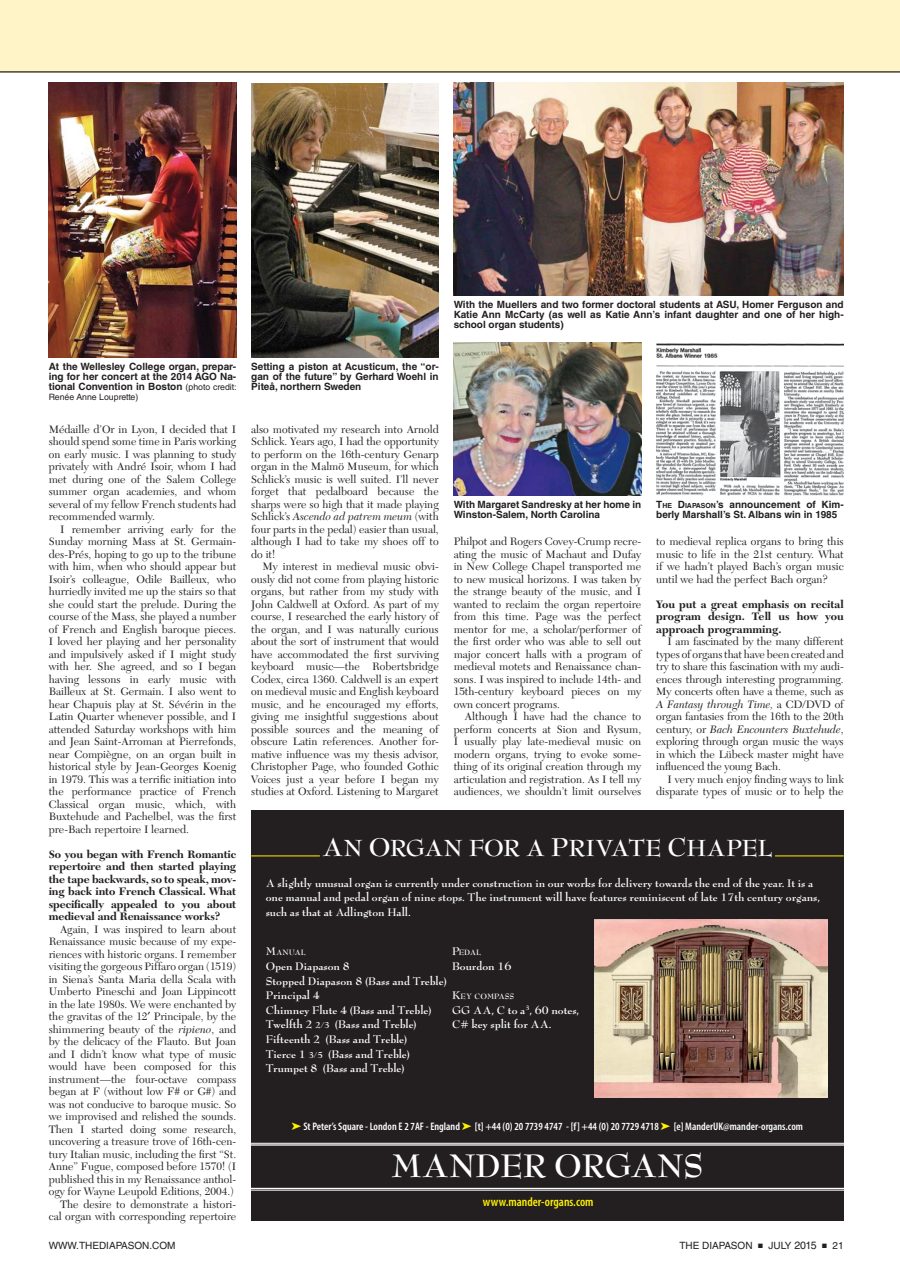
<style>
.page{position:relative;width:900px;height:1283px;background:#fff}
.page>*{position:absolute;margin:0;border:0;box-sizing:border-box;transform-origin:0 0}
.t1{font:700 35.5px "Bernhard Modern";color:#fff}
.t2{font:700 25.38px "Bernhard Modern";letter-spacing:-.005em;color:#fff}
.t3{font:600 condensed 12.75px "Myriad Pro";color:#fff200}
.t4{font:700 12px/14.6px "Bernhard Modern";color:#fff}
.t5{font:11.25px/12.5px "New Caledonia LT Std";color:#231f20;text-align:justify}
.t6{font:700 11.25px/12.5px "New Caledonia LT Std";letter-spacing:-.01em;color:#231f20;text-align:justify}
.t7{font:600 condensed 10.88px "Myriad Pro";color:#fff}
.t8{font:700 10px/10px "Helvetica LT Std";color:#231f20;text-align:justify}
.t9{font:10px "Helvetica LT Std";color:#231f20}
.t10{font:8.75px "Helvetica LT Std";color:#231f20}
.t11{font:700 8.5px "Bernhard Modern";color:#fff}
.s1{font-weight:400;font-size:8.75px}
.s2{font-style:italic}
.s3{font-size:7px}
.s4{font-size:27.88px}
.s5{font-size:12px}
.s6{font-size:9.5px}
.s7{font-size:10.62px}
</style>
<div class="page">
<div style="left:0;top:0;width:900px;height:72px;background:#fff4c8"></div>
<hr style="left:0;top:71px;width:900px;height:1px;background:#231f20">
<img style="left:454px;top:342px;width:187px;height:153px">
<img style="left:454px;top:82px;width:390px;height:214px">
<img style="left:656px;top:343px;width:188px;height:152px">
<img style="left:251px;top:83px;width:188px;height:275px">
<img style="left:49px;top:82px;width:187px;height:276px">
<div style="left:251px;top:810px;width:593px;height:410px;background:#231f20"></div>
<hr style="left:251px;top:855px;width:69px;height:1px;background:#fff200">
<hr style="left:775px;top:855px;width:69px;height:1px;background:#fff200">
<svg style="left:251px;top:1142px;width:593px;height:48px"></svg>
<img style="left:595px;top:919px;width:232px;height:178px">
<p class="t8" style="left:49px;top:363px;width:189px">At the Wellesley College organ, prepar&shy;ing for her concert at the 2014 AGO Na&shy;tional Convention in Boston <span class="s1">(photo credit:</span></p>
<p class="t10" style="left:49px;top:394px;width:91px">Renée Anne Louprette)</p>
<p class="t5" style="left:49px;top:423px;width:189px">Médaille d’Or in Lyon, I decided that I should spend some time in Paris working on early music. I was planning to study privately with André Isoir, whom I had met during one of the Salem College summer organ academies, and whom several of my fellow French students had recommended warmly.</p>
<p class="t5" style="left:49px;top:523px;width:189px;text-indent:11px">I remember arriving early for the Sunday morning Mass at St. Germain&shy;des-Prés, hoping to go up to the tribune with him, when who should appear but Isoir’s colleague, Odile Bailleux, who hurriedly invited me up the stairs so that she could start the prelude. During the course of the Mass, she played a number of French and English baroque pieces.<br>I loved her playing and her personality and impulsively asked if I might study with her. She agreed, and so I began having lessons in early music with Bailleux at St. Germain. I also went to hear Chapuis play at St. Sévérin in the Latin Quarter whenever possible, and I attended Saturday workshops with him and Jean Saint-Arroman at Pierrefonds, near Compiègne, on an organ built in historical style by Jean-Georges Koenig in 1979. This was a terrific initiation into the performance practice of French Classical organ music, which, with Buxtehude and Pachelbel, was the first pre-Bach repertoire I learned.</p>
<p class="t6" style="left:49px;top:848px;width:189px">So you began with French Romantic repertoire and then started playing the tape backwards, so to speak, mov&shy;ing back into French Classical. What specifically appealed to you about medieval and Renaissance works?</p>
<p class="t5" style="left:49px;top:923px;width:189px;text-align:right">Again, I was inspired to learn about Renaissance music because of my expe&shy;riences with historic organs. I remember visiting the gorgeous Piffaro organ (1519) in Siena’s Santa Maria della Scala with Umberto Pineschi and Joan Lippincott in the late 1980s. We were enchanted by the gravitas of the 12 Principale, by the shimmering beauty of the <span class="s2">ripieno</span>, and by the delicacy of the Flauto. But Joan and I didn’t know what type of music would have been composed for this instrument—the four-octave compass began at F (without low F# or G#) and was not conducive to baroque music. So we improvised and relished the sounds.<br>Then I started doing some research, uncovering a treasure trove of 16th-cen&shy;tury Italian music, including the first “St.<br>Anne” Fugue, composed before 1570! (I published this in my Renaissance anthol&shy;ogy for Wayne Leupold Editions, 2004.)<br>The desire to demonstrate a histori&shy;cal organ with corresponding repertoire</p>
<p class="t8" style="left:251px;top:363px;width:189px">Setting a piston at Acusticum, the “or&shy;gan of the future” by Gerhard Woehl in Piteå, northern Sweden</p>
<p class="t5" style="left:251px;top:423px;width:189px">also motivated my research into Arnold Schlick. Years ago, I had the opportunity to perform on the 16th-century Genarp organ in the Malmö Museum, for which Schlick’s music is well suited. I’ll never forget that pedalboard because the sharps were so high that it made playing Schlick’s <span class="s2">Ascendo ad patrem meum</span> (with four parts in the pedal) easier than usual, although I had to take my shoes off to do it!</p>
<p class="t5" style="left:251px;top:560px;width:190px;text-indent:11px">My interest in medieval music obvi&shy;ously did not come from playing historic organs, but rather from my study with John Caldwell at Oxford. As part of my course, I researched the early history of the organ, and I was naturally curious about the sort of instrument that would have accommodated the first surviving keyboard music—the Robertsbridge Codex, circa 1360. Caldwell is an expert on medieval music and English keyboard music, and he encouraged my efforts, giving me insightful suggestions about possible sources and the meaning of obscure Latin references. Another for&shy;mative influence was my thesis advisor, Christopher Page, who founded Gothic Voices just a year before I began my studies at Oxford. Listening to Margaret</p>
<p class="t8" style="left:454px;top:300px;width:392px">With the Muellers and two former doctoral students at ASU, Homer Ferguson and Katie Ann McCarty (as well as Katie Ann’s infant daughter and one of her high&shy;school organ students)</p>
<p class="t8" style="left:454px;top:500px;width:189px">With Margaret Sandresky at her home in<br>Winston-Salem, North Carolina</p>
<p class="t5" style="left:454px;top:535px;width:190px">Philpot and Rogers Covey-Crump recre&shy;ating the music of Machaut and Dufay in New College Chapel transported me to new musical horizons. I was taken by the strange beauty of the music, and I wanted to reclaim the organ repertoire from this time. Page was the perfect mentor for me, a scholar/performer of the first order who was able to sell out major concert halls with a program of medieval motets and Renaissance chan&shy;sons. I was inspired to include 14th- and 15th-century keyboard pieces on my own concert programs.</p>
<p class="t5" style="left:454px;top:710px;width:189px;text-indent:11px">Although I have had the chance to perform concerts at Sion and Rysum, I usually play late-medieval music on modern organs, trying to evoke some&shy;thing of its original creation through my articulation and registration. As I tell my audiences, we shouldn’t limit ourselves</p>
<p class="t8" style="left:656px;top:500px;width:189px">T<span class="s3">HE</span> D<span class="s3">IAPASON</span>’s announcement of Kim&shy;berly Marshall’s St. Albans win in 1985</p>
<p class="t5" style="left:656px;top:535px;width:189px">to medieval replica organs to bring this music to life in the 21st century. What if we hadn’t played Bach’s organ music until we had the perfect Bach organ?</p>
<p class="t6" style="left:656px;top:598px;width:189px">You put a great emphasis on recital program design. Tell us how you approach programming.</p>
<p class="t5" style="left:656px;top:635px;width:190px;text-indent:11px">I am fascinated by the many different types of organs that have been created and try to share this fascination with my audi&shy;ences through interesting programming.<br>My concerts often have a theme, such as <span class="s2">A Fantasy through Time,</span> a CD/DVD of organ fantasies from the 16th to the 20th century, or <span class="s2">Bach Encounters Buxtehude</span>, exploring through organ music the ways in which the Lübeck master might have influenced the young Bach.</p>
<p class="t5" style="left:656px;top:773px;width:189px;text-align:right">I very much enjoy finding ways to link disparate types of music or to help the</p>
<h2 class="t2" style="left:322px;top:836px;width:452px"><span class="s4">A</span>N <span class="s4">O</span>RGAN FOR A <span class="s4">P</span>RIVATE <span class="s4">C</span>HAPEL</h2>
<p class="t4" style="left:266px;top:876px;width:556px">A slightly unusual organ is currently under construction in our works for delivery towards the end of the year. It is a one manual and pedal organ of nine stops. The instrument will have features reminiscent of late 17th century organs, such as that at Adlington Hall.</p>
<p class="t11" style="left:266px;top:949px;width:42px"><span class="s5">M</span>ANUAL</p>
<p class="t4" style="left:266px;top:959px;width:183px">Open Diapason 8<br>Stopped Diapason 8 (Bass and Treble)<br>Principal 4<br>Chimney Flute 4 (Bass and Treble)<br>Twelfth 2 <span class="s6">2/3</span> (Bass and Treble)<br>Fifteenth 2 (Bass and Treble)<br>Tierce 1 <span class="s6">3/5</span> (Bass and Treble)<br>Trumpet 8 (Bass and Treble)</p>
<p class="t11" style="left:452px;top:949px;width:31px"><span class="s5">P</span>EDAL</p>
<p class="t4" style="left:452px;top:959px;width:61px">Bourdon 16</p>
<p class="t11" style="left:452px;top:993px;width:64px"><span class="s5">K</span>EY COMPASS</p>
<p class="t4" style="left:452px;top:1003px;width:129px">GG AA, C to a<sup>3</sup>, 60 notes,<br>C# key split for AA.</p>
<p class="t7" style="left:303px;top:1122px;width:158px">St Peter’s Square - London E 2 7AF - England</p>
<p class="t7" style="left:475px;top:1122px;width:185px">[t] +44 (0) 20 7739 4747 - [f] +44 (0) 20 7729 4718</p>
<p class="t7" style="left:674px;top:1122px;width:131px">[e] ManderUK@mander-organs.com</p>
<h1 class="t1" style="left:392px;top:1149px;width:313px">MANDER ORGANS</h1>
<p class="t3" style="left:483px;top:1197px;width:112px">www.mander-organs.com</p>
<p class="t9" style="left:49px;top:1242px;width:128px">WWW.THEDIAPASON.COM</p>
<p class="t9" style="left:680px;top:1242px;width:75px">THE DIAPASON</p>
<p class="t9" style="left:769px;top:1242px;width:50px">JULY <span class="s7">2015</span></p>
<p class="t9" style="left:833px;top:1242px;width:13px">21</p>
</div>
